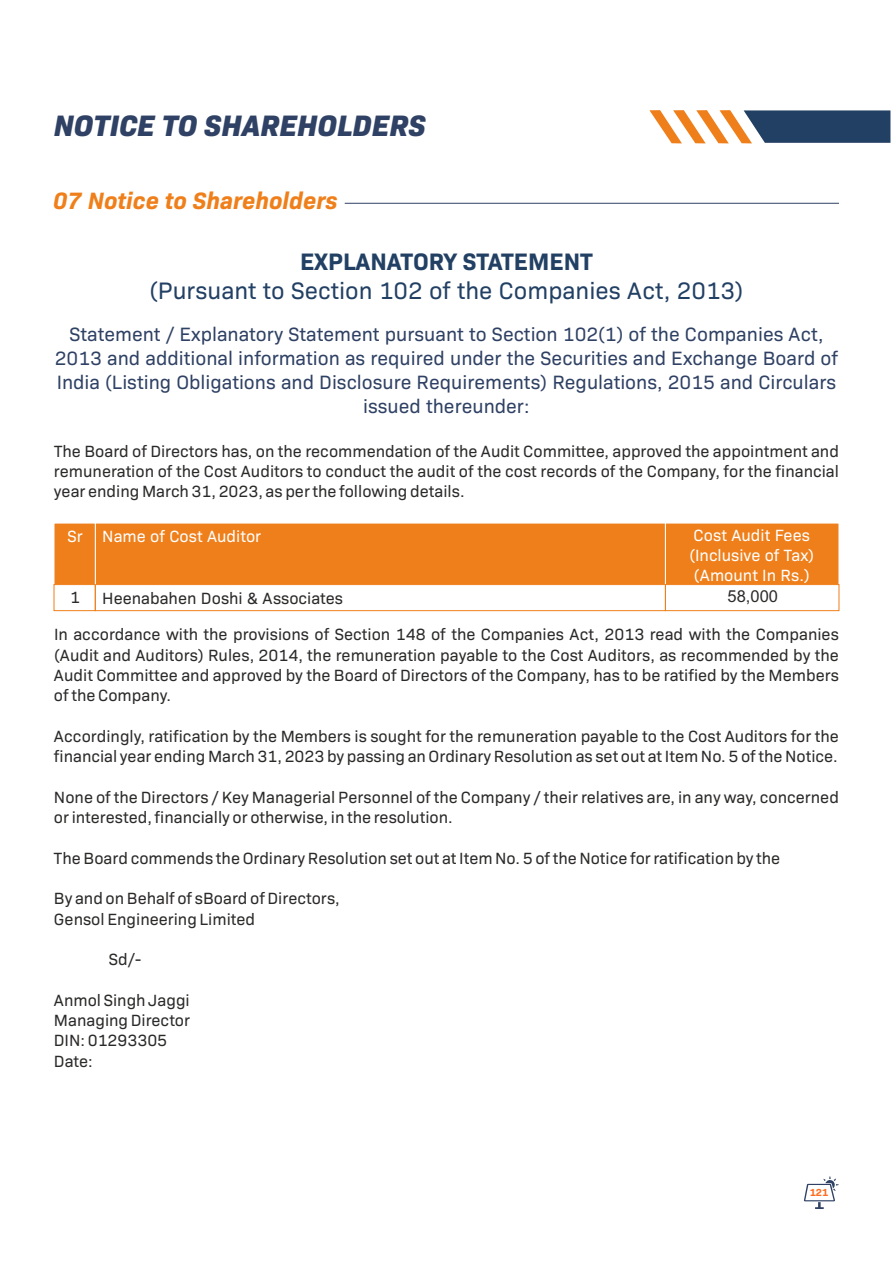
<style>
.page{position:relative;width:893px;height:1263px;background:#fff}
.page>*{position:absolute;margin:0;border:0;box-sizing:border-box;transform-origin:0 0}
.t1{font:italic 800 30px "Bio Sans";color:#2f4164}
.t2{font:24.15px "Bio Sans";color:#224064}
.t3{font:700 24.15px "Bio Sans";color:#224064}
.t4{font:italic 700 24px "Bio Sans";color:#ef7f1a}
.t5{font:19.5px/24px "Bio Sans";color:#2f4164;text-align:center}
.t6{font:16.5px/20.2px "Bio Sans";color:#2b2a29}
.t7{font:16.5px/20.2px "Bio Sans";color:#fefefe}
.t8{font:16.5px "Arial";color:#2b2a29}
.t9{font:700 10.35px "Bio Sans";color:#ff6c1f}
</style>
<div class="page">
<svg style="left:649px;top:110px;width:241px;height:33px"></svg>
<div style="left:95px;top:523px;width:571px;height:62px;background:#ef7f1a"></div>
<div style="left:95px;top:584px;width:571px;height:27px;border:1px solid #ef7f1a"></div>
<div style="left:54px;top:523px;width:42px;height:62px;background:#ef7f1a;border:1px solid #fefefe"></div>
<div style="left:54px;top:584px;width:42px;height:27px;border:1px solid #ef7f1a"></div>
<div style="left:665px;top:523px;width:174px;height:62px;background:#ef7f1a"></div>
<div style="left:665px;top:584px;width:174px;height:27px;border:1px solid #ef7f1a"></div>
<hr style="left:345px;top:203px;width:494px;height:1px;background:#2f4164">
<svg style="left:804px;top:1176px;width:35px;height:33px"></svg>
<h1 class="t1" style="left:54px;top:107px;width:373px">NOTICE TO SHAREHOLDERS</h1>
<h3 class="t4" style="left:53px;top:186px;width:286px">07 Notice to Shareholders</h3>
<h2 class="t3" style="left:300px;top:246px;width:294px">EXPLANATORY STATEMENT</h2>
<h2 class="t2" style="left:150px;top:276px;width:595px">(Pursuant to Section 102 of the Companies Act, 2013)</h2>
<p class="t5" style="left:55px;top:322px;width:785px">Statement / Explanatory Statement pursuant to Section 102(1) of the Companies Act, 2013 and additional information as required under the Securities and Exchange Board of India (Listing Obligations and Disclosure Requirements) Regulations, 2015 and Circulars issued thereunder:</p>
<p class="t6" style="left:54px;top:441px;width:786px;text-align:justify">The Board of Directors has, on the recommendation of the Audit Committee, approved the appointment and remuneration of the Cost Auditors to conduct the audit of the cost records of the Company, for the financial year ending March 31, 2023, as per the following details.</p>
<p class="t7" style="left:67px;top:526px;width:17px">Sr</p>
<p class="t6" style="left:70px;top:587px;width:11px">1</p>
<p class="t7" style="left:102px;top:526px;width:160px">Name of Cost Auditor</p>
<p class="t6" style="left:102px;top:588px;width:242px">Heenabahen Doshi &amp; Associates</p>
<p class="t7" style="left:689px;top:525px;width:126px">Cost Audit Fees (Inclusive of Tax) (Amount In Rs.)</p>
<p class="t8" style="left:728px;top:590px;width:52px">58,000</p>
<p class="t6" style="left:54px;top:624px;width:786px;text-align:justify">In accordance with the provisions of Section 148 of the Companies Act, 2013 read with the Companies (Audit and Auditors) Rules, 2014, the remuneration payable to the Cost Auditors, as recommended by the Audit Committee and approved by the Board of Directors of the Company, has to be ratified by the Members of the Company.</p>
<p class="t6" style="left:54px;top:726px;width:786px">Accordingly, ratification by the Members is sought for the remuneration payable to the Cost Auditors for the financial year ending March 31, 2023 by passing an Ordinary Resolution as set out at Item No. 5 of the Notice.</p>
<p class="t6" style="left:54px;top:787px;width:786px">None of the Directors / Key Managerial Personnel of the Company / their relatives are, in any way, concerned or interested, financially or otherwise, in the resolution.</p>
<p class="t6" style="left:54px;top:848px;width:728px">The Board commends the Ordinary Resolution set out at Item No. 5 of the Notice for ratification by the</p>
<p class="t6" style="left:54px;top:888px;width:287px">By and on Behalf of sBoard of Directors,<br>Gensol Engineering Limited</p>
<p class="t6" style="left:109px;top:949px;width:34px">Sd/-</p>
<p class="t6" style="left:54px;top:990px;width:138px">Anmol Singh Jaggi<br>Managing Director<br>DIN: 01293305<br>Date:</p>
<p class="t9" style="left:810px;top:1186px;width:20px">121</p>
</div>
